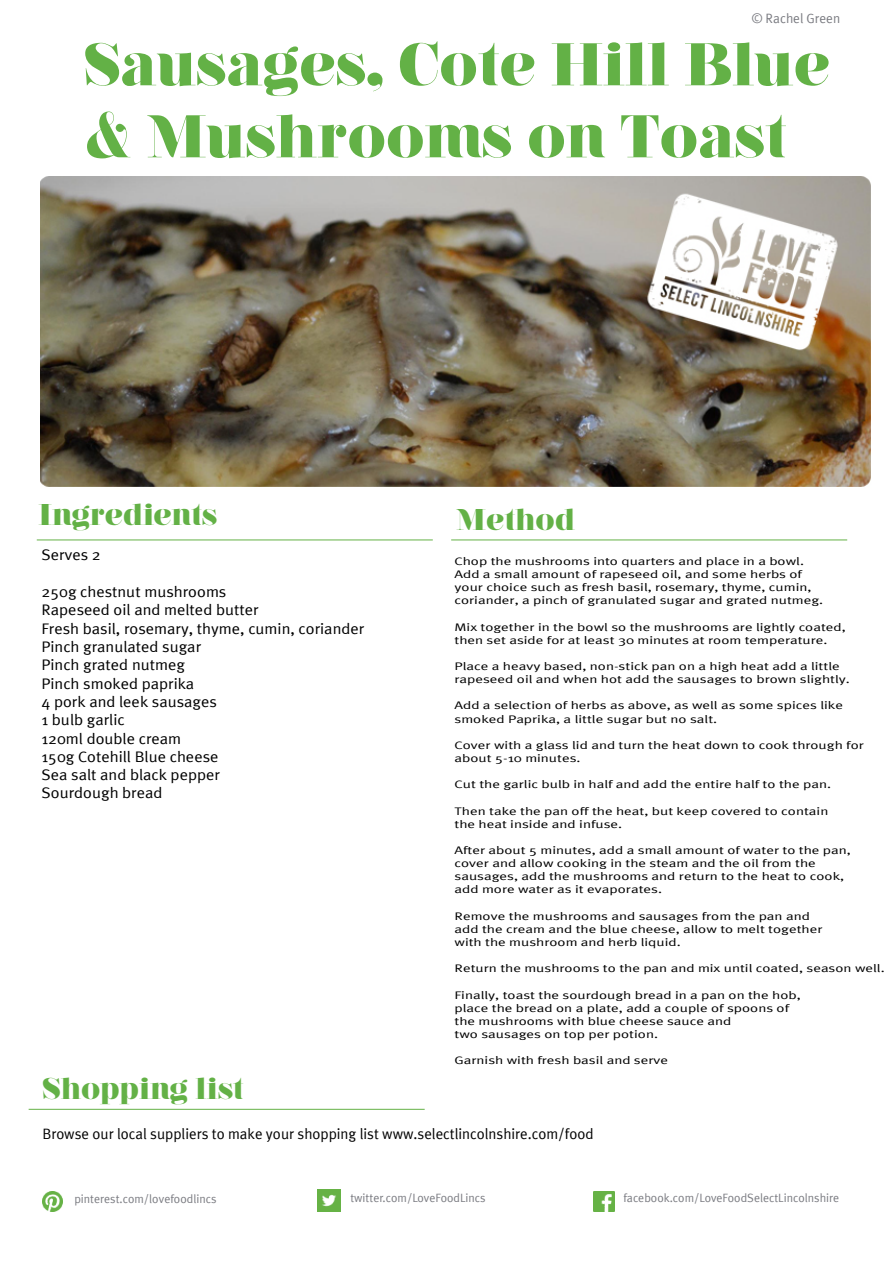
<style>
.page{position:relative;width:893px;height:1263px;background:#fff}
.page>*{position:absolute;margin:0;border:0;box-sizing:border-box;transform-origin:0 0}
.t1{font:900 60px/72px "Nouvelle Vague For AB";color:#63b146}
.t2{font:900 30px "Nouvelle Vague For AB";color:#63b146}
.t3{font:15.3px/18.3px "Meta Plus";color:#000;scale:1.08 1}
.t4{font:15px "Meta Plus";color:#000}
.t5{font:13.5px "Meta Plus";color:#7b7c82}
.t6{font:12px "Meta Plus";color:#7b7c82}
.t7{font:10.95px/13.2px "Meta Plus";color:#000;scale:1.38 1}
</style>
<div class="page">
<hr style="left:37px;top:539px;width:396px;height:1px;background:#63b146">
<hr style="left:451px;top:539px;width:396px;height:1px;background:#63b146">
<hr style="left:29px;top:1109px;width:396px;height:1px;background:#63b146">
<img style="left:593px;top:1191px;width:21px;height:21px">
<img style="left:318px;top:1189px;width:22px;height:23px">
<img style="left:43px;top:1192px;width:20px;height:20px">
<img style="left:40px;top:177px;width:831px;height:310px">
<p class="t5" style="left:752px;top:11px;width:90px">© Rachel Green</p>
<h1 class="t1" style="left:84px;top:26px;width:748px">Sausages, Cote Hill Blue &amp; Mushrooms on Toast</h1>
<h2 class="t2" style="left:39px;top:494px;width:180px">Ingredients</h2>
<h3 class="t3" style="left:42px;top:546px;width:56px">Serves 2</h3>
<p class="t3" style="left:42px;top:582px;width:300px">250g chestnut mushrooms<br>Rapeseed oil and melted butter<br>Fresh basil, rosemary, thyme, cumin, coriander<br>Pinch granulated sugar<br>Pinch grated nutmeg<br>Pinch smoked paprika<br>4 pork and leek sausages<br>1 bulb garlic<br>120ml double cream<br>150g Cotehill Blue cheese<br>Sea salt and black pepper<br>Sourdough bread</p>
<h2 class="t2" style="left:456px;top:499px;width:121px">Method</h2>
<p class="t7" style="left:454px;top:554px;width:269px">Chop the mushrooms into quarters and place in a bowl.<br>Add a small amount of rapeseed oil, and some herbs of your choice such as fresh basil, rosemary, thyme, cumin, coriander, a pinch of granulated sugar and grated nutmeg.</p>
<p class="t7" style="left:454px;top:620px;width:285px">Mix together in the bowl so the mushrooms are lightly coated, then set aside for at least 30 minutes at room temperature.</p>
<p class="t7" style="left:454px;top:659px;width:288px">Place a heavy based, non-stick pan on a high heat add a little rapeseed oil and when hot add the sausages to brown slightly.</p>
<p class="t7" style="left:454px;top:699px;width:283px">Add a selection of herbs as above, as well as some spices like smoked Paprika, a little sugar but no salt.</p>
<p class="t7" style="left:454px;top:738px;width:298px">Cover with a glass lid and turn the heat down to cook through for about 5-10 minutes.</p>
<p class="t7" style="left:454px;top:778px;width:274px">Cut the garlic bulb in half and add the entire half to the pan.</p>
<p class="t7" style="left:454px;top:804px;width:272px">Then take the pan off the heat, but keep covered to contain the heat inside and infuse.</p>
<p class="t7" style="left:454px;top:843px;width:289px">After about 5 minutes, add a small amount of water to the pan, cover and allow cooking in the steam and the oil from the sausages, add the mushrooms and return to the heat to cook, add more water as it evaporates.</p>
<p class="t7" style="left:454px;top:909px;width:268px">Remove the mushrooms and sausages from the pan and add the cream and the blue cheese, allow to melt together with the mushroom and herb liquid.</p>
<p class="t7" style="left:454px;top:962px;width:313px">Return the mushrooms to the pan and mix until coated, season well.</p>
<p class="t7" style="left:454px;top:988px;width:252px">Finally, toast the sourdough bread in a pan on the hob, place the bread on a plate, add a couple of spoons of the mushrooms with blue cheese sauce and<br>two sausages on top per potion.</p>
<p class="t7" style="left:454px;top:1054px;width:156px">Garnish with fresh basil and serve</p>
<h2 class="t2" style="left:43px;top:1068px;width:203px">Shopping list</h2>
<h3 class="t4" style="left:43px;top:1124px;width:553px">Browse our local suppliers to make your shopping list www.selectlincolnshire.com/food</h3>
<p class="t6" style="left:74px;top:1192px;width:144px">pinterest.com/lovefoodlincs</p>
<p class="t6" style="left:350px;top:1191px;width:137px">twitter.com/LoveFoodLincs</p>
<p class="t6" style="left:623px;top:1191px;width:217px">facebook.com/LoveFoodSelectLincolnshire</p>
</div>
